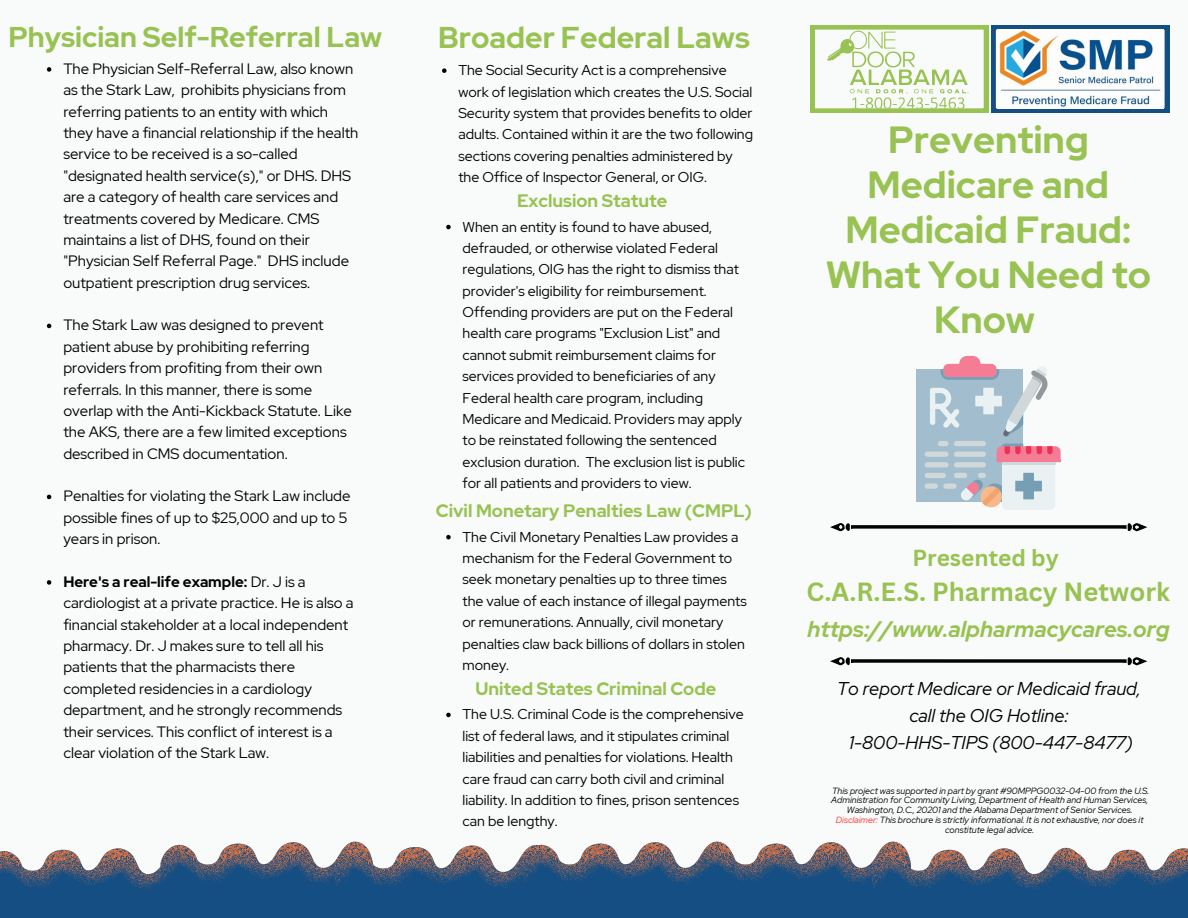
<style>
.page{position:relative;width:1188px;height:918px;background:#f9fbfa}
.page>*{position:absolute;margin:0;border:0;box-sizing:border-box;transform-origin:0 0}
.t1{font:700 37.65px/45px "Red Hat Display";color:#98c252;text-align:center}
.t2{font:700 30px "Red Hat Display";color:#98c252}
.t3{font:700 28.5px "Red Hat Display";color:#98c252}
.t4{font:700 25.65px "Canva Sans";color:#98c252}
.t5{font:700 22.65px "Canva Sans";color:#98c252}
.t6{font:italic 700 22.5px "Red Hat Display";color:#98c252}
.t7{font:italic 18.45px "Red Hat Display";color:#000}
.t8{font:700 18px "Red Hat Display";color:#98c252}
.t9{font:15px/21.3px "Red Hat Display";color:#000}
.t10{font:14.25px/21.3px "Red Hat Display";color:#000}
.t11{font:italic 9px/9.8px "Red Hat Display";color:#000;text-align:center}
.s1{font-weight:700}
.s2{color:#ff3131}
</style>
<div class="page">
<svg style="left:830px;top:523px;width:317px;height:8px"></svg>
<svg style="left:830px;top:657px;width:317px;height:9px"></svg>
<div style="left:917px;top:369px;width:106px;height:133px;background:#a2bdcd"></div>
<div style="left:938px;top:441px;width:11px;height:5px;background:#d0d8da;border-radius:3px"></div>
<div style="left:925px;top:452px;width:24px;height:5px;background:#d0d8da;border-radius:3px"></div>
<div style="left:925px;top:462px;width:24px;height:5px;background:#d0d8da;border-radius:3px"></div>
<div style="left:925px;top:473px;width:21px;height:5px;background:#d0d8da;border-radius:3px"></div>
<div style="left:925px;top:483px;width:13px;height:6px;background:#d0d8da;border-radius:3px"></div>
<div style="left:954px;top:441px;width:32px;height:5px;background:#d0d8da;border-radius:3px"></div>
<div style="left:954px;top:452px;width:32px;height:5px;background:#d0d8da;border-radius:3px"></div>
<div style="left:954px;top:462px;width:32px;height:5px;background:#d0d8da;border-radius:3px"></div>
<div style="left:954px;top:473px;width:13px;height:5px;background:#d0d8da;border-radius:3px"></div>
<div style="left:943px;top:483px;width:14px;height:6px;background:#d0d8da;border-radius:3px"></div>
<svg style="left:960px;top:444px;width:101px;height:66px"></svg>
<hr style="left:1002px;top:462px;width:53px;height:3px;background:#d0d8da">
<svg style="left:930px;top:356px;width:118px;height:81px"></svg>
<svg style="left:0;top:841px;width:1188px;height:77px"></svg>
<svg style="left:810px;top:25px;width:359px;height:88px"></svg>
<img style="left:997px;top:29px;width:167px;height:79px">
<svg style="left:47px;top:67px;width:4px;height:5px"></svg>
<svg style="left:47px;top:324px;width:4px;height:4px"></svg>
<svg style="left:47px;top:495px;width:4px;height:4px"></svg>
<svg style="left:47px;top:580px;width:4px;height:5px"></svg>
<svg style="left:446px;top:225px;width:5px;height:4px"></svg>
<svg style="left:442px;top:68px;width:5px;height:5px"></svg>
<svg style="left:446px;top:535px;width:5px;height:4px"></svg>
<svg style="left:446px;top:713px;width:5px;height:4px"></svg>
<p class="t3" style="left:9px;top:18px;width:375px">Physician Self-Referral Law</p>
<p class="t2" style="left:438px;top:17px;width:313px">Broader Federal Laws</p>
<p class="t9" style="left:63px;top:58px;width:297px">The Physician Self-Referral Law, also known as the Stark Law, prohibits physicians from referring patients to an entity with which they have a financial relationship if the health service to be received is a so-called "designated health service(s)," or DHS. DHS are a category of health care services and treatments covered by Medicare. CMS maintains a list of DHS, found on their "Physician Self Referral Page." DHS include outpatient prescription drug services.</p>
<p class="t9" style="left:63px;top:314px;width:290px">The Stark Law was designed to prevent patient abuse by prohibiting referring providers from profiting from their own referrals. In this manner, there is some overlap with the Anti-Kickback Statute. Like the AKS, there are a few limited exceptions described in CMS documentation.</p>
<p class="t9" style="left:63px;top:485px;width:289px">Penalties for violating the Stark Law include possible fines of up to $25,000 and up to 5 years in prison.</p>
<p class="t9" style="left:63px;top:571px;width:292px"><span class="s1">Here's a real-life example:</span> Dr. J is a cardiologist at a private practice. He is also a financial stakeholder at a local independent pharmacy. Dr. J makes sure to tell all his patients that the pharmacists there completed residencies in a cardiology department, and he strongly recommends their services. This conflict of interest is a clear violation of the Stark Law.</p>
<p class="t10" style="left:458px;top:59px;width:296px">The Social Security Act is a comprehensive work of legislation which creates the U.S. Social Security system that provides benefits to older adults. Contained within it are the two following sections covering penalties administered by the Office of Inspector General, or OIG.</p>
<p class="t8" style="left:517px;top:189px;width:152px">Exclusion Statute</p>
<p class="t10" style="left:463px;top:216px;width:284px">When an entity is found to have abused, defrauded, or otherwise violated Federal regulations, OIG has the right to dismiss that provider's eligibility for reimbursement.<br>Offending providers are put on the Federal health care programs "Exclusion List" and cannot submit reimbursement claims for services provided to beneficiaries of any Federal health care program, including Medicare and Medicaid. Providers may apply to be reinstated following the sentenced exclusion duration. The exclusion list is public for all patients and providers to view.</p>
<p class="t8" style="left:436px;top:499px;width:318px">Civil Monetary Penalties Law (CMPL)</p>
<p class="t10" style="left:463px;top:526px;width:286px">The Civil Monetary Penalties Law provides a mechanism for the Federal Government to seek monetary penalties up to three times the value of each instance of illegal payments or remunerations. Annually, civil monetary penalties claw back billions of dollars in stolen money.</p>
<p class="t8" style="left:475px;top:677px;width:242px">United States Criminal Code</p>
<p class="t10" style="left:463px;top:704px;width:283px">The U.S. Criminal Code is the comprehensive list of federal laws, and it stipulates criminal liabilities and penalties for violations. Health care fraud can carry both civil and criminal liability. In addition to fines, prison sentences can be lengthy.</p>
<p class="t1" style="left:826px;top:117px;width:327px">Preventing<br>Medicare and<br>Medicaid Fraud:<br>What You Need to<br>Know</p>
<p class="t5" style="left:912px;top:542px;width:148px">Presented by</p>
<p class="t4" style="left:807px;top:573px;width:365px">C.A.R.E.S. Pharmacy Network</p>
<p class="t6" style="left:807px;top:615px;width:364px">https://www.alpharmacycares.org</p>
<p class="t7" style="left:837px;top:676px;width:305px">To report Medicare or Medicaid fraud,</p>
<p class="t7" style="left:909px;top:703px;width:161px">call the OIG Hotline:</p>
<p class="t7" style="left:849px;top:730px;width:285px">1-800-HHS-TIPS (800-447-8477)</p>
<p class="t11" style="left:831px;top:785px;width:320px">This project was supported in part by grant #90MPPG0032-04-00 from the U.S.<br>Administration for Community Living, Department of Health and Human Services,<br>Washington, D.C., 20201 and the Alabama Department of Senior Services.</p>
<p class="t11" style="left:836px;top:815px;width:309px"><span class="s2">Disclaimer:</span> This brochure is strictly informational. It is not exhaustive, nor does it constitute legal advice.</p>
</div>
